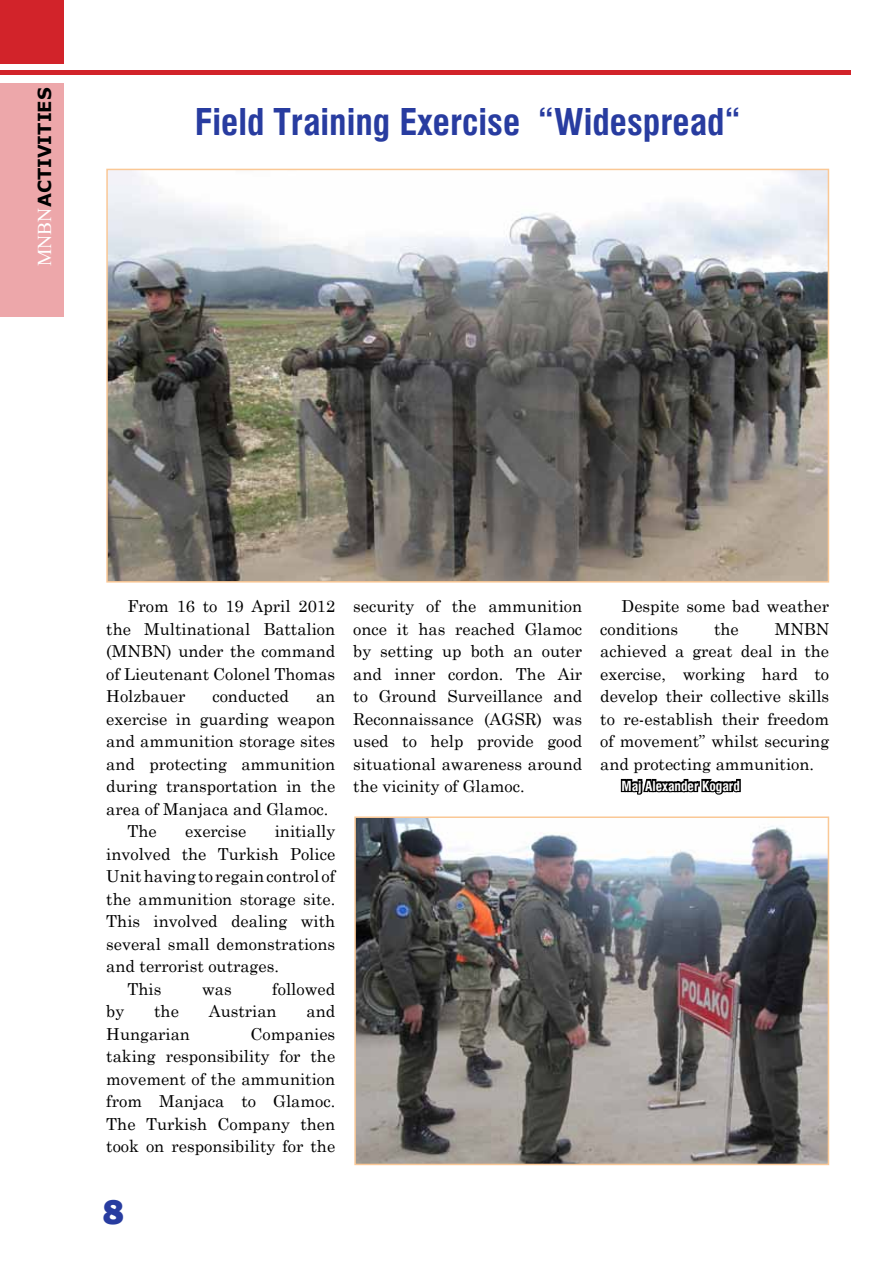
<style>
.page{position:relative;width:893px;height:1263px;background:#fff}
.page>*{position:absolute;margin:0;border:0;box-sizing:border-box;transform-origin:0 0}
.t1{font:700 condensed 36px "Swiss 721 BT";color:#283ca0}
.t2{font:800 36px "Franklin Gothic";color:#283ca0}
.t3{font:700 18px "Verdana";color:#000}
.t4{font:16.5px/22.5px "Century Schoolbook";color:#000;text-align:justify}
.t5{font:700 condensed 13.5px "Swiss 721 BT";color:#fff}
.s1{font-family:"Times New Roman";font-weight:400;font-size:19.5px;color:#fff}
</style>
<div class="page">
<hr style="left:0;top:70px;width:850px;height:4px;background:#d2232a">
<div style="left:0;top:0;width:64px;height:64px;background:#d2232a"></div>
<div style="left:0;top:83px;width:64px;height:234px;background:#eda7aa"></div>
<svg style="left:620px;top:778px;width:121px;height:17px"></svg>
<img style="left:109px;top:172px;width:717px;height:408px">
<div style="left:106px;top:169px;width:723px;height:414px;border:2px solid #fac896"></div>
<img style="left:357px;top:819px;width:469px;height:343px">
<div style="left:354px;top:816px;width:475px;height:349px;border:2px solid #fac896"></div>
<p class="t3" style="left:33px;top:266px;width:180px;rotate:-90deg"><span class="s1">MNBN</span>ACTIVITIES</p>
<h1 class="t1" style="left:195px;top:100px;width:547px">Field Training Exercise “Widespread“</h1>
<p class="t4" style="left:106px;top:593px;width:230px;text-indent:21px">From 16 to 19 April 2012 the Multinational Battalion (MNBN) under the command of Lieutenant Colonel Thomas Holzbauer</p>
<p class="t4" style="left:212px;top:683px;width:78px">conducted</p>
<p class="t4" style="left:316px;top:683px;width:21px">an</p>
<p class="t4" style="left:106px;top:706px;width:230px">exercise in guarding weapon</p>
<p class="t4" style="left:106px;top:728px;width:230px">and ammunition storage sites</p>
<p class="t4" style="left:106px;top:751px;width:230px">and protecting ammunition</p>
<p class="t4" style="left:106px;top:773px;width:230px">during transportation in the</p>
<p class="t4" style="left:106px;top:796px;width:224px">area of Manjaca and Glamoc.</p>
<p class="t4" style="left:128px;top:818px;width:31px">The</p>
<p class="t4" style="left:185px;top:818px;width:63px">exercise</p>
<p class="t4" style="left:275px;top:818px;width:62px">initially</p>
<p class="t4" style="left:106px;top:841px;width:230px">involved the Turkish Police</p>
<p class="t4" style="left:106px;top:863px;width:230px">Unit having to regain control of</p>
<p class="t4" style="left:106px;top:886px;width:230px">the ammunition storage site.</p>
<p class="t4" style="left:106px;top:908px;width:230px">This involved dealing with</p>
<p class="t4" style="left:106px;top:931px;width:230px">several small demonstrations</p>
<p class="t4" style="left:106px;top:953px;width:174px">and terrorist outrages.</p>
<p class="t4" style="left:128px;top:976px;width:35px">This</p>
<p class="t4" style="left:202px;top:976px;width:31px">was</p>
<p class="t4" style="left:272px;top:976px;width:64px">followed</p>
<p class="t4" style="left:106px;top:998px;width:20px">by</p>
<p class="t4" style="left:154px;top:998px;width:26px">the</p>
<p class="t4" style="left:209px;top:998px;width:69px">Austrian</p>
<p class="t4" style="left:307px;top:998px;width:30px">and</p>
<p class="t4" style="left:106px;top:1021px;width:85px">Hungarian</p>
<p class="t4" style="left:106px;top:1021px;width:230px;text-indent:144px">Companies taking responsibility for the movement of the ammunition from Manjaca to Glamoc.<br>The Turkish Company then took on responsibility for the</p>
<p class="t4" style="left:353px;top:594px;width:230px">security of the ammunition once it has reached Glamoc by setting up both an outer and inner cordon. The Air to Ground Surveillance and Reconnaissance (AGSR) was used to help provide good situational awareness around the vicinity of Glamoc.</p>
<p class="t4" style="left:600px;top:594px;width:230px;text-indent:21px">Despite some bad weather conditions</p>
<p class="t4" style="left:714px;top:616px;width:26px">the</p>
<p class="t4" style="left:600px;top:616px;width:230px;text-indent:175px">MNBN achieved a great deal in the exercise, working hard to develop their collective skills to re-establish their freedom of movement” whilst securing and protecting ammunition.</p>
<p class="t5" style="left:621px;top:777px;width:120px">Maj Alexander Kogard</p>
<h1 class="t2" style="left:103px;top:1189px;width:23px">8</h1>
</div>
